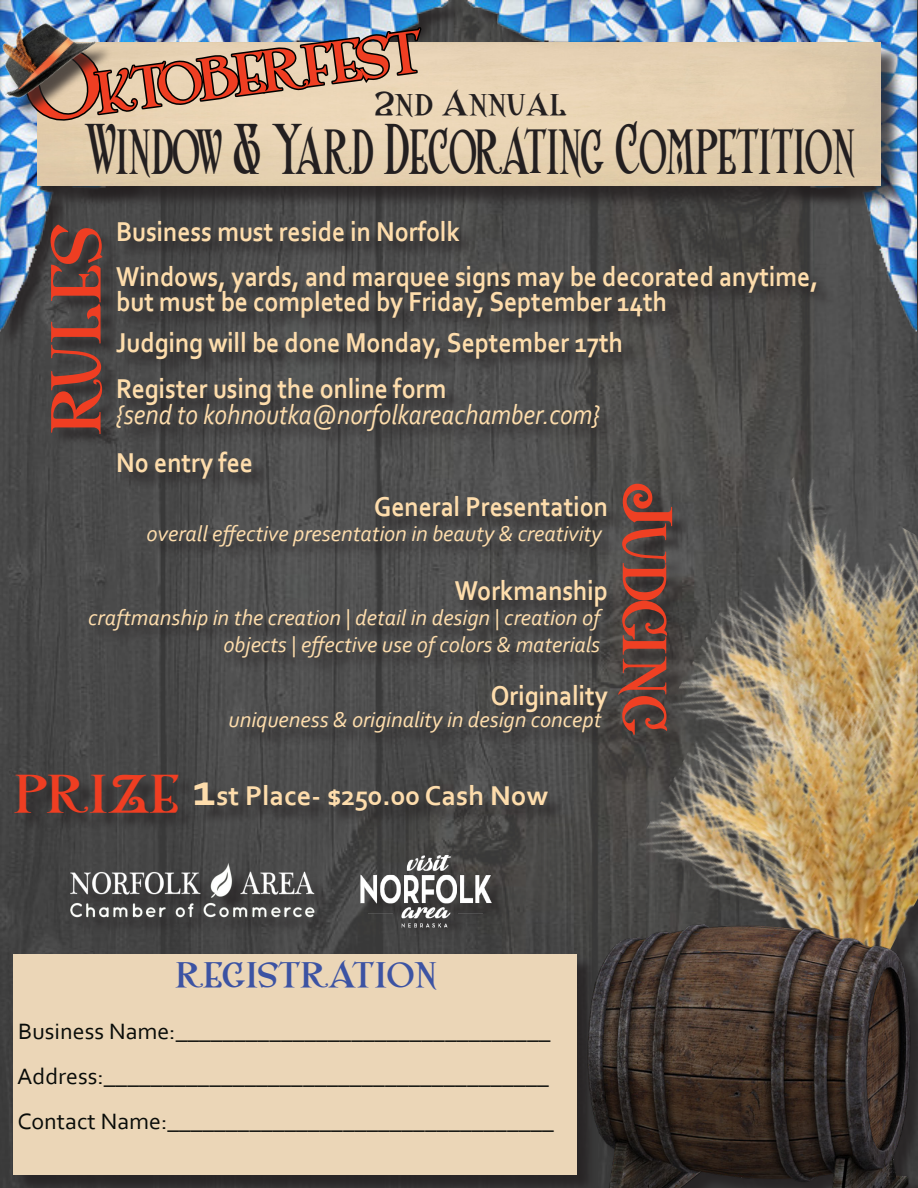
<style>
.page{position:relative;width:918px;height:1188px;background:#fff}
.page>*{position:absolute;margin:0;border:0;box-sizing:border-box;transform-origin:0 0}
.t1{font:60px "Shangri La NF Small Caps";letter-spacing:-.035em;color:#ef4023}
.t2{font:60px "Shangri La NF Small Caps";color:#ef3e22}
.t3{font:59.4px "Shangri La NF Small Caps";letter-spacing:-.01em;color:#231f20;scale:.58 1}
.t4{font:49.5px "Shangri La NF Small Caps";color:#ef3e22}
.t5{font:45px "Shangri La NF Small Caps";color:#ef3e22}
.t6{font:30px "Shangri La NF Small Caps";color:#3c53a3}
.t7{font:700 28.5px/25.5px "Corbel";color:#feddac;scale:.89 1}
.t8{font:italic 28.5px "Corbel";color:#feddac;scale:.89 1}
.t9{font:700 28.5px "Corbel";color:#feddac}
.t10{font:28.5px "Shangri La NF Small Caps";color:#231f20}
.t11{font:23.25px "Corbel";color:#090c09}
.t12{font:italic 22.5px/27px "Corbel";color:#feddac;text-align:right}
.s1{font-size:84px}
.s2{font-size:48px}
</style>
<div class="page">
<img style="left:0;top:0;width:918px;height:1188px">
<img style="left:460px;top:0;width:456px;height:360px">
<img style="left:0;top:0;width:455px;height:360px">
<img style="left:619px;top:470px;width:299px;height:85px">
<img style="left:593px;top:555px;width:325px;height:208px">
<img style="left:458px;top:763px;width:460px;height:425px">
<div style="left:40px;top:44px;width:862px;height:163px;background:#231f20;opacity:.75"></div>
<img style="left:38px;top:42px;width:843px;height:144px">
<div style="left:53px;top:227px;width:68px;height:224px;background:#231f20;opacity:.75"></div>
<div style="left:621px;top:486px;width:70px;height:267px;background:#231f20;opacity:.75"></div>
<div style="left:120px;top:223px;width:714px;height:273px;background:#231f20;opacity:.75"></div>
<div style="left:378px;top:498px;width:247px;height:232px;background:#231f20;opacity:.75"></div>
<div style="left:150px;top:527px;width:470px;height:37px;background:#231f20;opacity:.75"></div>
<div style="left:92px;top:611px;width:529px;height:64px;background:#231f20;opacity:.75"></div>
<div style="left:233px;top:714px;width:386px;height:37px;background:#231f20;opacity:.75"></div>
<div style="left:18px;top:777px;width:178px;height:55px;background:#3e3d3d"></div>
<div style="left:197px;top:785px;width:369px;height:45px;background:#231f20;opacity:.75"></div>
<div style="left:16px;top:956px;width:580px;height:232px;background:#231f20;opacity:.75"></div>
<div style="left:14px;top:954px;width:563px;height:221px;background:#ebd6b7"></div>
<div style="left:363px;top:858px;width:146px;height:88px;background:#424241"></div>
<img style="left:354px;top:855px;width:144px;height:84px">
<div style="left:74px;top:868px;width:258px;height:67px;background:#231f20;opacity:.75"></div>
<img style="left:70px;top:857px;width:247px;height:66px">
<img style="left:116px;top:14px;width:307px;height:108px">
<img style="left:0;top:0;width:116px;height:132px">
<p class="t4" style="left:23px;top:70px;width:400px;rotate:-8deg"><span class="s1">O</span>KTOBERFEST</p>
<p class="t10" style="left:374px;top:84px;width:194px">2nd Annual</p>
<p class="t3" style="left:85px;top:107px;width:1329px">Window &amp; Yard Decorating Competition</p>
<p class="t7" style="left:116px;top:218px;width:388px">Business must reside in Norfolk</p>
<p class="t7" style="left:116px;top:263px;width:790px">Windows, yards, and marquee signs may be decorated anytime, but must be completed by Friday, September 14th</p>
<p class="t7" style="left:116px;top:329px;width:571px">Judging will be done Monday, September 17th</p>
<p class="t7" style="left:116px;top:375px;width:372px">Register using the online form</p>
<p class="t8" style="left:116px;top:396px;width:545px">{send to kohnoutka@norfolkareachamber.com}</p>
<p class="t7" style="left:116px;top:449px;width:155px">No entry fee</p>
<p class="t7" style="left:374px;top:493px;width:264px">General Presentation</p>
<p class="t2" style="left:34px;top:435px;width:212px;rotate:-90deg">RULES</p>
<p class="t1" style="left:690px;top:483px;width:254px;rotate:90deg">Judging</p>
<p class="t12" style="left:147px;top:519px;width:457px">overall effective presentation in beauty &amp; creativity</p>
<p class="t7" style="left:455px;top:577px;width:173px">Workmanship</p>
<p class="t12" style="left:88px;top:603px;width:514px">craftmanship in the creation | detail in design | creation of objects | effective use of colors &amp; materials</p>
<p class="t7" style="left:491px;top:682px;width:133px">Originality</p>
<p class="t12" style="left:229px;top:706px;width:374px">uniqueness &amp; originality in design concept</p>
<p class="t5" style="left:14px;top:762px;width:166px">PRIZE</p>
<p class="t9" style="left:193px;top:778px;width:357px"><span class="s2">1</span>st Place- $250.00 Cash Now</p>
<p class="t6" style="left:176px;top:954px;width:263px">REGISTRATION</p>
<p class="t11" style="left:18px;top:1017px;width:534px">Business Name:________________________________</p>
<p class="t11" style="left:17px;top:1062px;width:533px">Address:______________________________________</p>
<p class="t11" style="left:17px;top:1107px;width:538px">Contact Name:_________________________________</p>
</div>
